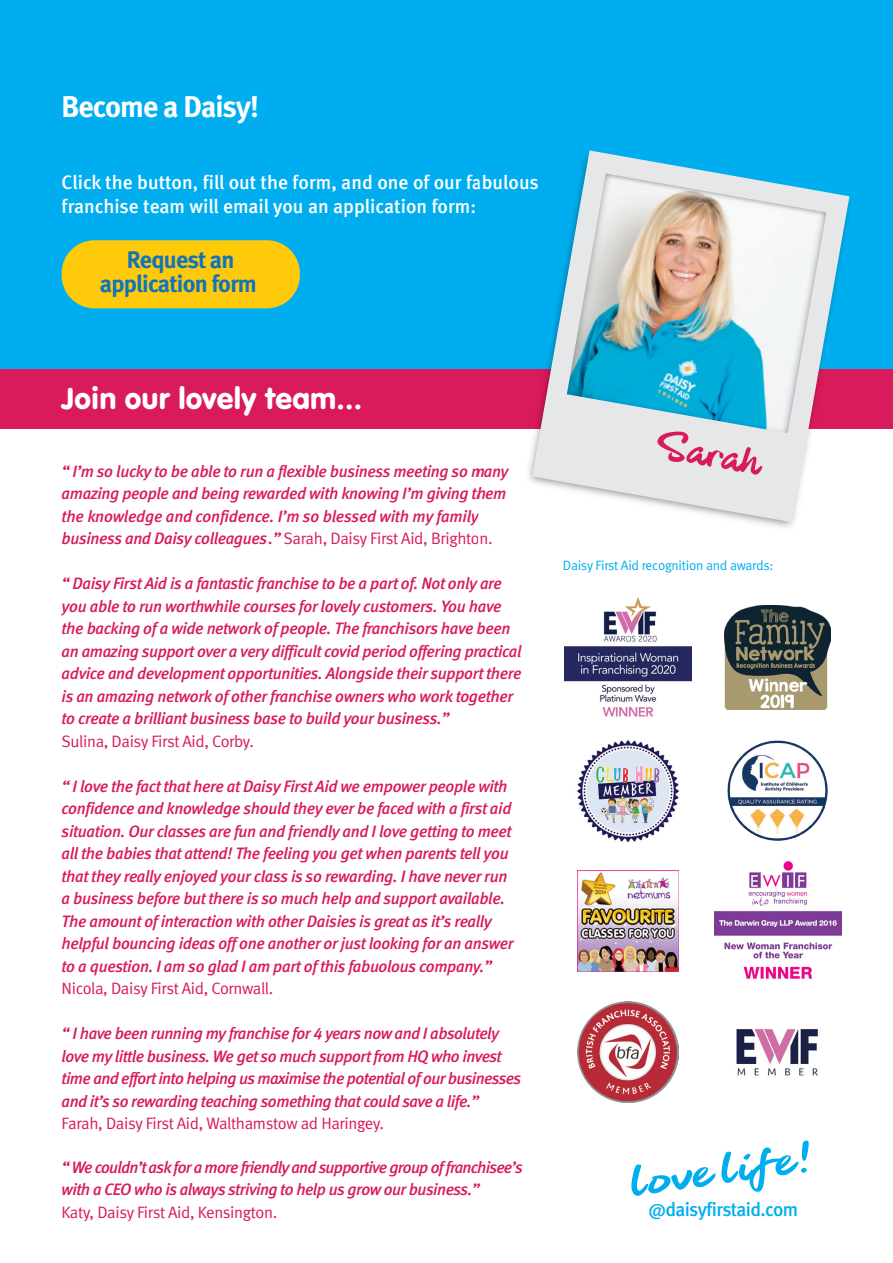
<style>
.page{position:relative;width:893px;height:1263px;background:#fff}
.page>*{position:absolute;margin:0;border:0;box-sizing:border-box;transform-origin:0 0}
.t1{font:31.5px "VAG Rundschrift D";letter-spacing:.005em;color:#fff}
.t2{font:700 30px "Meta Bank";letter-spacing:-.03em;color:#fff}
.t3{font:700 24px/24px "Meta Bank";letter-spacing:-.03em;color:#1074bc;text-align:center}
.t4{font:500 19.5px/24px "Meta Bank";color:#fff}
.t5{font:500 19.2px "Meta Bank";letter-spacing:-.03em;color:#00aeef}
.t6{font:italic 500 16.5px/22.5px "Meta Bank";letter-spacing:-.02em;color:#d91a5b}
.t7{font:16.5px "Meta Bank Normal";letter-spacing:-.02em;color:#d91a5b}
.t8{font:italic 500 16.5px/22.5px "Meta Bank";letter-spacing:-.045em;color:#d91a5b}
.t9{font:13.5px "Meta Bank Normal";letter-spacing:-.02em;color:#00aeef}
.s1{font-family:"Meta Bank";font-weight:500;font-style:italic}
</style>
<div class="page">
<div style="left:0;top:0;width:893px;height:425px;background:#00aeef"></div>
<svg style="left:631px;top:1140px;width:178px;height:56px"></svg>
<div style="left:0;top:369px;width:893px;height:60px;background:#d91a5b"></div>
<svg style="left:532px;top:272px;width:306px;height:250px"></svg>
<img style="left:564px;top:150px;width:286px;height:122px">
<img style="left:714px;top:861px;width:127px;height:118px">
<img style="left:578px;top:1002px;width:100px;height:100px">
<img style="left:564px;top:597px;width:127px;height:120px">
<img style="left:727px;top:740px;width:101px;height:101px">
<img style="left:725px;top:606px;width:106px;height:104px">
<img style="left:736px;top:1029px;width:82px;height:47px">
<img style="left:577px;top:870px;width:101px;height:101px">
<svg style="left:657px;top:432px;width:105px;height:43px;background:#e2b6c7"></svg>
<img style="left:577px;top:740px;width:102px;height:102px">
<div style="left:62px;top:240px;width:238px;height:68px;background:#feca0a;border-radius:33px"></div>
<h2 class="t2" style="left:62px;top:88px;width:199px">Become a Daisy!</h2>
<p class="t4" style="left:62px;top:170px;width:479px">Click the button, fill out the form, and one of our fabulous franchise team will email you an application form:</p>
<h3 class="t3" style="left:100px;top:248px;width:159px">Request an application form</h3>
<h1 class="t1" style="left:62px;top:380px;width:302px">Join our lovely team...</h1>
<p class="t6" style="left:62px;top:459px;width:448px">“ I’m so lucky to be able to run a flexible business meeting so many amazing people and being rewarded with knowing I’m giving them the knowledge and confidence. I’m so blessed with my family</p>
<p class="t7" style="left:62px;top:529px;width:433px"><span class="s1">business and Daisy colleagues.”</span> Sarah, Daisy First Aid, Brighton.</p>
<p class="t6" style="left:62px;top:572px;width:461px">“ Daisy First Aid is a fantastic franchise to be a part of. Not only are you able to run worthwhile courses for lovely customers. You have the backing of a wide network of people. The franchisors have been an amazing support over a very difficult covid period offering practical advice and development opportunities. Alongside their support there is an amazing network of other franchise owners who work together to create a brilliant business base to build your business.”</p>
<p class="t7" style="left:62px;top:731px;width:194px">Sulina, Daisy First Aid, Corby.</p>
<p class="t6" style="left:62px;top:774px;width:453px">“ I love the fact that here at Daisy First Aid we empower people with confidence and knowledge should they ever be faced with a first aid situation. Our classes are fun and friendly and I love getting to meet all the babies that attend! The feeling you get when parents tell you that they really enjoyed your class is so rewarding. I have never run a business before but there is so much help and support available.<br>The amount of interaction with other Daisies is great as it’s really helpful bouncing ideas off one another or just looking for an answer to a question. I am so glad I am part of this fabuolous company.”</p>
<p class="t7" style="left:62px;top:979px;width:213px">Nicola, Daisy First Aid, Cornwall.</p>
<p class="t6" style="left:62px;top:1022px;width:461px">“ I have been running my franchise for 4 years now and I absolutely love my little business. We get so much support from HQ who invest time and effort into helping us maximise the potential of our businesses and it’s so rewarding teaching something that could save a life.”</p>
<p class="t7" style="left:62px;top:1114px;width:324px">Farah, Daisy First Aid, Walthamstow ad Haringey.</p>
<p class="t8" style="left:62px;top:1155px;width:463px">“ We couldn’t ask for a more friendly and supportive group of franchisee’s with a CEO who is always striving to help us grow our business.”</p>
<p class="t7" style="left:62px;top:1202px;width:217px">Katy, Daisy First Aid, Kensington.</p>
<p class="t9" style="left:563px;top:557px;width:212px">Daisy First Aid recognition and awards:</p>
<p class="t5" style="left:648px;top:1198px;width:151px">@daisyfirstaid.com</p>
</div>
